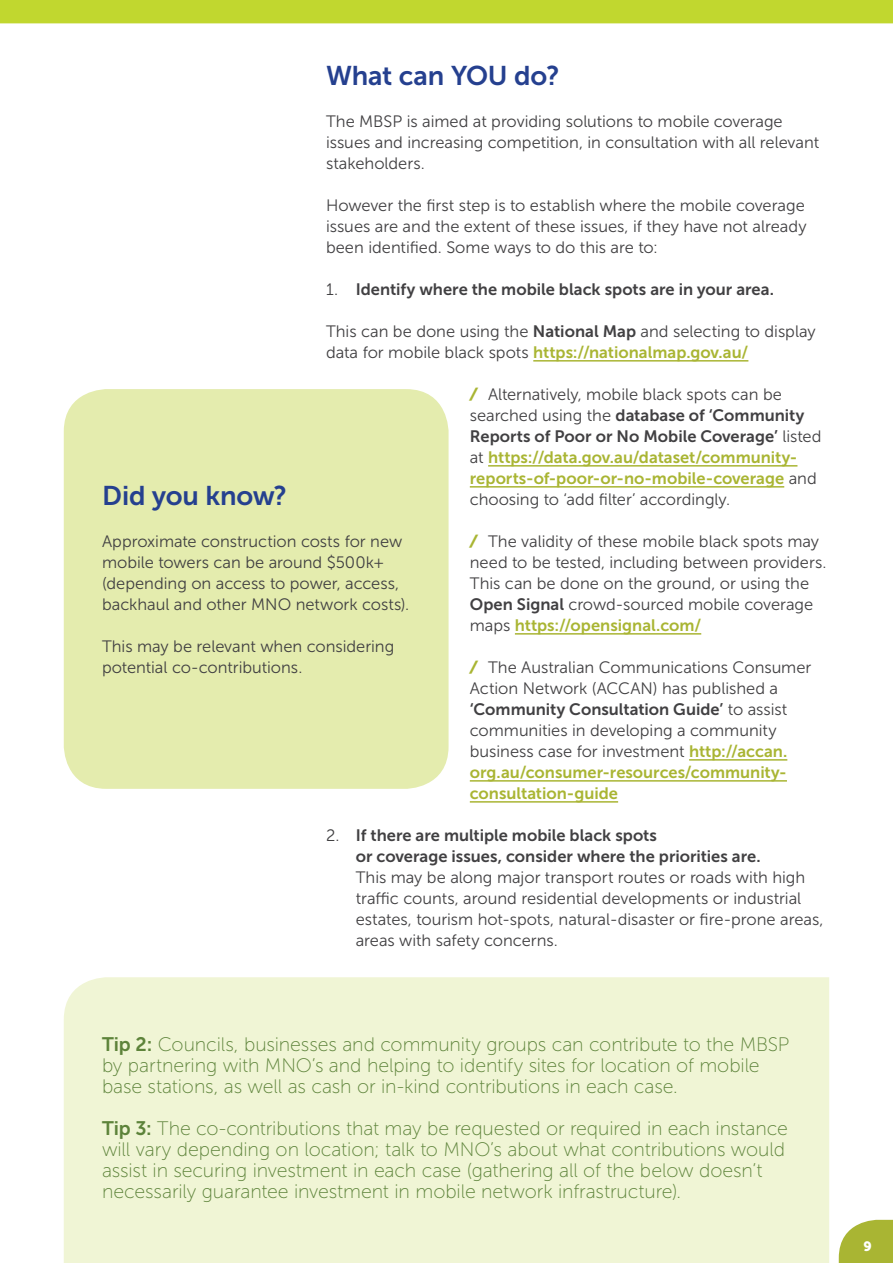
<style>
.page{position:relative;width:893px;height:1263px;background:#fff}
.page>*{position:absolute;margin:0;border:0;box-sizing:border-box;transform-origin:0 0}
.t1{font:27px "Museo Sans 700";letter-spacing:-.005em;color:#25408f}
.t2{font:19.5px/21px "Museo Sans 100";letter-spacing:-.005em;color:#5d833a}
.t3{font:16.5px/21px "Museo Sans 300";color:#414042}
.t4{font:16.5px/21px "Museo Sans 700";color:#a9b533}
.t5{font:16.5px/21px "Museo Sans 700";color:#414042}
.t6{font:13.5px "Museo Sans 900";color:#fff}
.s1{font-family:"Museo Sans 300"}
.s2{font-family:"Museo Sans 700"}
.s3{font-family:"Museo Sans 300";color:#414042}
.s4{font-family:"Museo Sans 900";font-style:italic;color:#a9b533}
.s5{color:#414042}
.s6{font-family:"Museo Sans 700";color:#a9b533}
</style>
<div class="page">
<div style="left:0;top:0;width:893px;height:23px;background:#c1d72f"></div>
<svg style="left:839px;top:1220px;width:54px;height:43px;background:#b3bd4b"></svg>
<hr style="left:533px;top:360px;width:215px;height:2px;background:#a9b533">
<hr style="left:488px;top:465px;width:309px;height:2px;background:#a9b533">
<hr style="left:470px;top:486px;width:314px;height:2px;background:#a9b533">
<hr style="left:515px;top:633px;width:186px;height:2px;background:#a9b533">
<hr style="left:689px;top:759px;width:98px;height:2px;background:#a9b533">
<hr style="left:470px;top:780px;width:317px;height:2px;background:#a9b533">
<hr style="left:470px;top:801px;width:148px;height:2px;background:#a9b533">
<div style="left:64px;top:389px;width:385px;height:400px;background:#e4ecae;border-radius:43px"></div>
<div style="left:64px;top:977px;width:765px;height:286px;background:#f0f5d5"></div>
<h1 class="t1" style="left:326px;top:60px;width:235px">What can YOU do?</h1>
<p class="t3" style="left:326px;top:111px;width:495px">The MBSP is aimed at providing solutions to mobile coverage issues and increasing competition, in consultation with all relevant stakeholders.</p>
<p class="t3" style="left:326px;top:195px;width:482px;text-align:justify">However the first step is to establish where the mobile coverage issues are and the extent of these issues, if they have not already been identified. Some ways to do this are to:</p>
<p class="t5" style="left:326px;top:279px;width:449px"><span class="s1">1.</span> Identify where the mobile black spots are in your area.</p>
<p class="t3" style="left:326px;top:321px;width:491px">This can be done using the <span class="s2">National Map</span> and selecting to display</p>
<p class="t4" style="left:326px;top:342px;width:424px"><span class="s3">data for mobile black spots</span> https://nationalmap.gov.au/</p>
<p class="t3" style="left:470px;top:384px;width:314px"><span class="s4">/</span> Alternatively, mobile black spots can be</p>
<p class="t4" style="left:470px;top:405px;width:353px"><span class="s3">searched using the</span> <span class="s5">database of ‘Community Reports of Poor or No Mobile Coverage’</span> <span class="s3">listed at</span> https://data.gov.au/dataset/community&shy;reports-of-poor-or-no-mobile-coverage <span class="s3">and</span></p>
<p class="t3" style="left:470px;top:489px;width:262px">choosing to ‘add filter’ accordingly.</p>
<p class="t3" style="left:470px;top:531px;width:358px"><span class="s4">/</span> The validity of these mobile black spots may need to be tested, including between providers.<br>This can be done on the ground, or using the <span class="s2">Open Signal</span> crowd-sourced mobile coverage</p>
<p class="t4" style="left:470px;top:615px;width:233px"><span class="s3">maps</span> https://opensignal.com/</p>
<p class="t3" style="left:470px;top:657px;width:343px"><span class="s4">/</span> The Australian Communications Consumer<br>Action Network (ACCAN) has published a</p>
<p class="t5" style="left:470px;top:699px;width:319px">‘Community Consultation Guide’ <span class="s1">to assist</span></p>
<p class="t3" style="left:470px;top:720px;width:319px">communities in developing a community business case for investment <span class="s6">http://accan.</span></p>
<p class="t4" style="left:470px;top:762px;width:319px">org.au/consumer-resources/community&shy;consultation-guide</p>
<p class="t5" style="left:356px;top:825px;width:406px;text-indent:-30px"><span class="s1">2.</span> If there are multiple mobile black spots<br>or coverage issues, consider where the priorities are.</p>
<p class="t3" style="left:356px;top:867px;width:469px">This may be along major transport routes or roads with high traffic counts, around residential developments or industrial estates, tourism hot-spots, natural-disaster or fire-prone areas, areas with safety concerns.</p>
<h1 class="t1" style="left:102px;top:480px;width:187px">Did you know?</h1>
<p class="t3" style="left:102px;top:531px;width:309px">Approximate construction costs for new mobile towers can be around $500k+ (depending on access to power, access, backhaul and other MNO network costs).</p>
<p class="t3" style="left:102px;top:636px;width:294px">This may be relevant when considering potential co-contributions.</p>
<p class="t2" style="left:102px;top:1034px;width:689px"><span class="s2">Tip 2:</span> Councils, businesses and community groups can contribute to the MBSP by partnering with MNO’s and helping to identify sites for location of mobile base stations, as well as cash or in-kind contributions in each case.</p>
<p class="t2" style="left:102px;top:1118px;width:687px"><span class="s2">Tip 3:</span> The co-contributions that may be requested or required in each instance will vary depending on location; talk to MNO’s about what contributions would assist in securing investment in each case (gathering all of the below doesn’t necessarily guarantee investment in mobile network infrastructure).</p>
<p class="t6" style="left:863px;top:1238px;width:10px">9</p>
</div>
